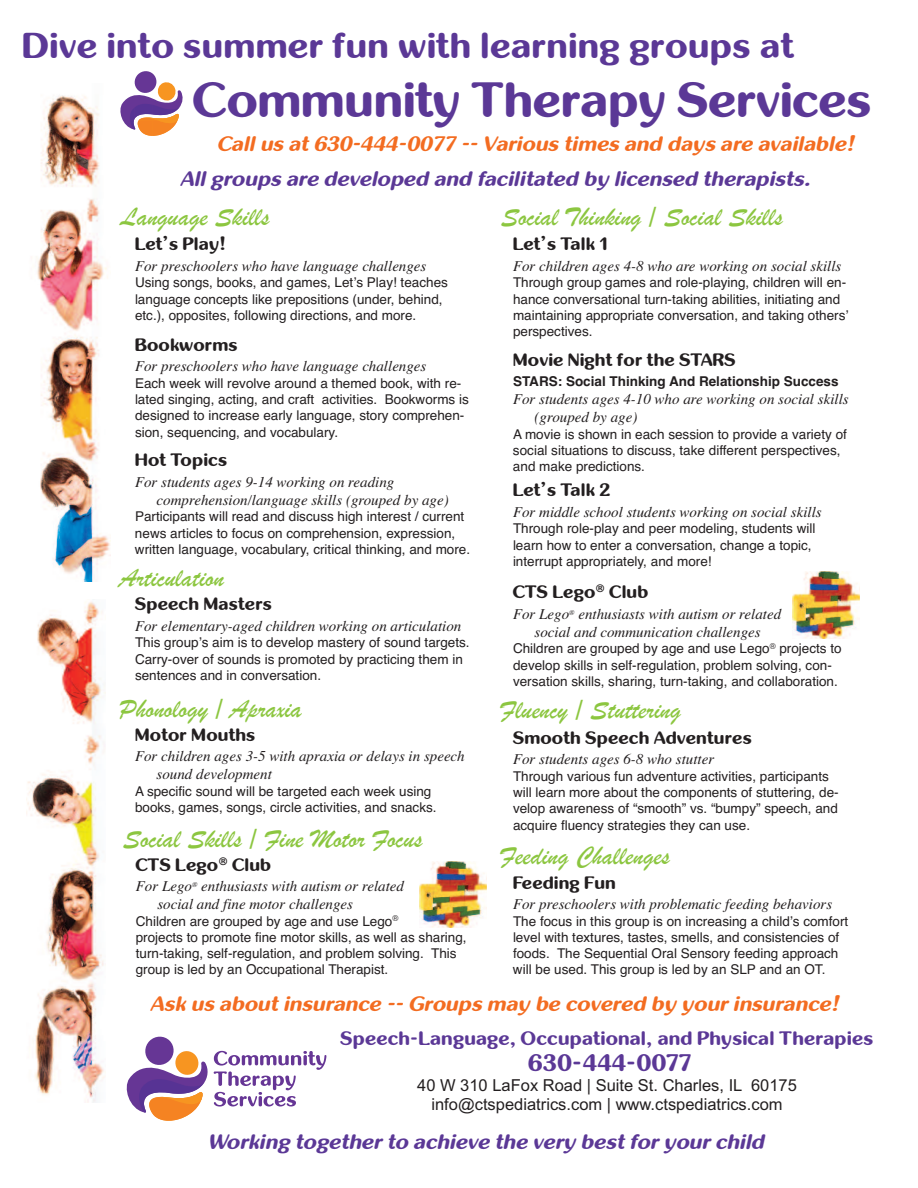
<style>
.page{position:relative;width:918px;height:1188px;background:#fff}
.page>*{position:absolute;margin:0;border:0;box-sizing:border-box;transform-origin:0 0}
.t1{font:700 49.5px "inglobal";letter-spacing:-.015em;color:#5b3896}
.t2{font:700 36px "inglobal";color:#5b3896}
.t3{font:27px "Brush Script";color:#8cc640}
.t4{font:700 24px "inglobal";color:#5b3896}
.t5{font:italic 700 21px "inglobal";color:#f36c21}
.t6{font:italic 700 21px "inglobal";color:#5b3896}
.t7{font:700 19.5px "inglobal";color:#5b3896}
.t8{font:700 18px "inglobal";color:#231f20}
.t9{font:16.5px/19.5px "Arial";color:#231f20;text-align:center}
.t10{font:italic 15px/18px "Times";color:#231f20}
.t11{font:13.5px/16.2px "Helvetica";color:#231f20}
.t12{font:700 13.5px "Helvetica";color:#231f20}
</style>
<div class="page">
<img style="left:26px;top:602px;width:80px;height:500px">
<img style="left:37px;top:95px;width:73px;height:486px">
<svg style="left:127px;top:1037px;width:199px;height:84px"></svg>
<svg style="left:120px;top:71px;width:63px;height:65px"></svg>
<img style="left:793px;top:572px;width:67px;height:66px">
<img style="left:419px;top:861px;width:67px;height:67px">
<h2 class="t2" style="left:22px;top:24px;width:773px">Dive into summer fun with learning groups at</h2>
<h1 class="t1" style="left:193px;top:71px;width:680px">Community Therapy Services</h1>
<h3 class="t5" style="left:218px;top:132px;width:638px">Call us at 630-444-0077 -- Various times and days are available!</h3>
<h3 class="t6" style="left:181px;top:166px;width:632px">All groups are developed and facilitated by licensed therapists.</h3>
<h3 class="t3" style="left:121px;top:200px;width:150px">Language Skills</h3>
<h3 class="t3" style="left:501px;top:200px;width:283px">Social Thinking / Social Skills</h3>
<h3 class="t8" style="left:135px;top:234px;width:93px">Let’s Play!</h3>
<p class="t10" style="left:135px;top:256px;width:293px">For preschoolers who have language challenges</p>
<p class="t11" style="left:135px;top:275px;width:314px">Using songs, books, and games, Letʼs Play! teaches language concepts like prepositions (under, behind, etc.), opposites, following directions, and more.</p>
<h3 class="t8" style="left:135px;top:334px;width:104px">Bookworms</h3>
<p class="t10" style="left:135px;top:357px;width:293px">For preschoolers who have language challenges</p>
<p class="t11" style="left:135px;top:375px;width:335px">Each week will revolve around a themed book, with re&shy;lated singing, acting, and craft activities. Bookworms is designed to increase early language, story comprehen&shy;sion, sequencing, and vocabulary.</p>
<h3 class="t8" style="left:135px;top:450px;width:94px">Hot Topics</h3>
<p class="t10" style="left:157px;top:472px;width:294px;text-indent:-22px">For students ages 9-14 working on reading comprehension/language skills (grouped by age)</p>
<p class="t11" style="left:135px;top:509px;width:337px">Participants will read and discuss high interest / current news articles to focus on comprehension, expression, written language, vocabulary, critical thinking, and more.</p>
<h3 class="t3" style="left:119px;top:561px;width:106px">Articulation</h3>
<h3 class="t8" style="left:135px;top:594px;width:139px">Speech Masters</h3>
<p class="t10" style="left:135px;top:616px;width:328px">For elementary-aged children working on articulation</p>
<p class="t11" style="left:135px;top:635px;width:336px">This groupʼs aim is to develop mastery of sound targets.<br>Carry-over of sounds is promoted by practicing them in sentences and in conversation.</p>
<h3 class="t8" style="left:513px;top:234px;width:96px">Let’s Talk 1</h3>
<p class="t10" style="left:513px;top:256px;width:330px">For children ages 4-8 who are working on social skills</p>
<p class="t11" style="left:513px;top:275px;width:337px">Through group games and role-playing, children will en&shy;hance conversational turn-taking abilities, initiating and maintaining appropriate conversation, and taking othersʼ perspectives.</p>
<h3 class="t8" style="left:513px;top:349px;width:224px">Movie Night for the STARS</h3>
<p class="t12" style="left:513px;top:374px;width:327px">STARS: Social Thinking And Relationship Success</p>
<p class="t10" style="left:535px;top:390px;width:316px;text-indent:-22px">For students ages 4-10 who are working on social skills (grouped by age)</p>
<p class="t11" style="left:513px;top:426px;width:335px">A movie is shown in each session to provide a variety of social situations to discuss, take different perspectives, and make predictions.</p>
<h3 class="t8" style="left:513px;top:480px;width:99px">Let’s Talk 2</h3>
<p class="t10" style="left:513px;top:502px;width:310px">For middle school students working on social skills</p>
<p class="t11" style="left:513px;top:521px;width:304px">Through role-play and peer modeling, students will learn how to enter a conversation, change a topic, interrupt appropriately, and more!</p>
<h3 class="t8" style="left:513px;top:582px;width:137px">CTS Lego<sup>®</sup> Club</h3>
<p class="t10" style="left:513px;top:604px;width:270px;text-align:center">For Lego<sup>®</sup> enthusiasts with autism or related social and communication challenges</p>
<p class="t11" style="left:513px;top:641px;width:330px">Children are grouped by age and use Lego<sup>®</sup> projects to develop skills in self-regulation, problem solving, con&shy;versation skills, sharing, turn-taking, and collaboration.</p>
<h3 class="t3" style="left:119px;top:692px;width:184px">Phonology / Apraxia</h3>
<h3 class="t3" style="left:500px;top:693px;width:182px">Fluency / Stuttering</h3>
<h3 class="t8" style="left:135px;top:724px;width:122px">Motor Mouths</h3>
<p class="t10" style="left:157px;top:747px;width:310px;text-indent:-22px">For children ages 3-5 with apraxia or delays in speech sound development</p>
<p class="t11" style="left:135px;top:783px;width:303px">A specific sound will be targeted each week using books, games, songs, circle activities, and snacks.</p>
<h3 class="t3" style="left:123px;top:822px;width:301px">Social Skills / Fine Motor Focus</h3>
<h3 class="t8" style="left:136px;top:854px;width:137px">CTS Lego<sup>®</sup> Club</h3>
<p class="t10" style="left:157px;top:877px;width:248px;text-indent:-22px">For Lego<sup>®</sup> enthusiasts with autism or related social and fine motor challenges</p>
<p class="t11" style="left:136px;top:913px;width:332px">Children are grouped by age and use Lego<sup>®<br></sup>projects to promote fine motor skills, as well as sharing, turn-taking, self-regulation, and problem solving. This group is led by an Occupational Therapist.</p>
<h3 class="t8" style="left:513px;top:727px;width:241px">Smooth Speech Adventures</h3>
<p class="t10" style="left:513px;top:750px;width:203px">For students ages 6-8 who stutter</p>
<p class="t11" style="left:513px;top:768px;width:327px">Through various fun adventure activities, participants will learn more about the components of stuttering, de&shy;velop awareness of “smooth” vs. “bumpy” speech, and acquire fluency strategies they can use.</p>
<h3 class="t3" style="left:500px;top:839px;width:171px">Feeding Challenges</h3>
<h3 class="t8" style="left:513px;top:872px;width:105px">Feeding Fun</h3>
<p class="t10" style="left:513px;top:895px;width:321px">For preschoolers with problematic feeding behaviors</p>
<p class="t11" style="left:513px;top:913px;width:337px">The focus in this group is on increasing a childʼs comfort level with textures, tastes, smells, and consistencies of foods. The Sequential Oral Sensory feeding approach will be used. This group is led by an SLP and an OT.</p>
<h3 class="t5" style="left:152px;top:991px;width:690px">Ask us about insurance -- Groups may be covered by your insurance!</h3>
<h3 class="t7" style="left:341px;top:1027px;width:534px">Speech-Language, Occupational, and Physical Therapies</h3>
<h3 class="t4" style="left:528px;top:1049px;width:165px">630-444-0077</h3>
<p class="t9" style="left:417px;top:1075px;width:381px">40 W 310 LaFox Road | Suite St. Charles, IL 60175 info@ctspediatrics.com | www.ctspediatrics.com</p>
<h3 class="t6" style="left:209px;top:1130px;width:558px">Working together to achieve the very best for your child</h3>
</div>
